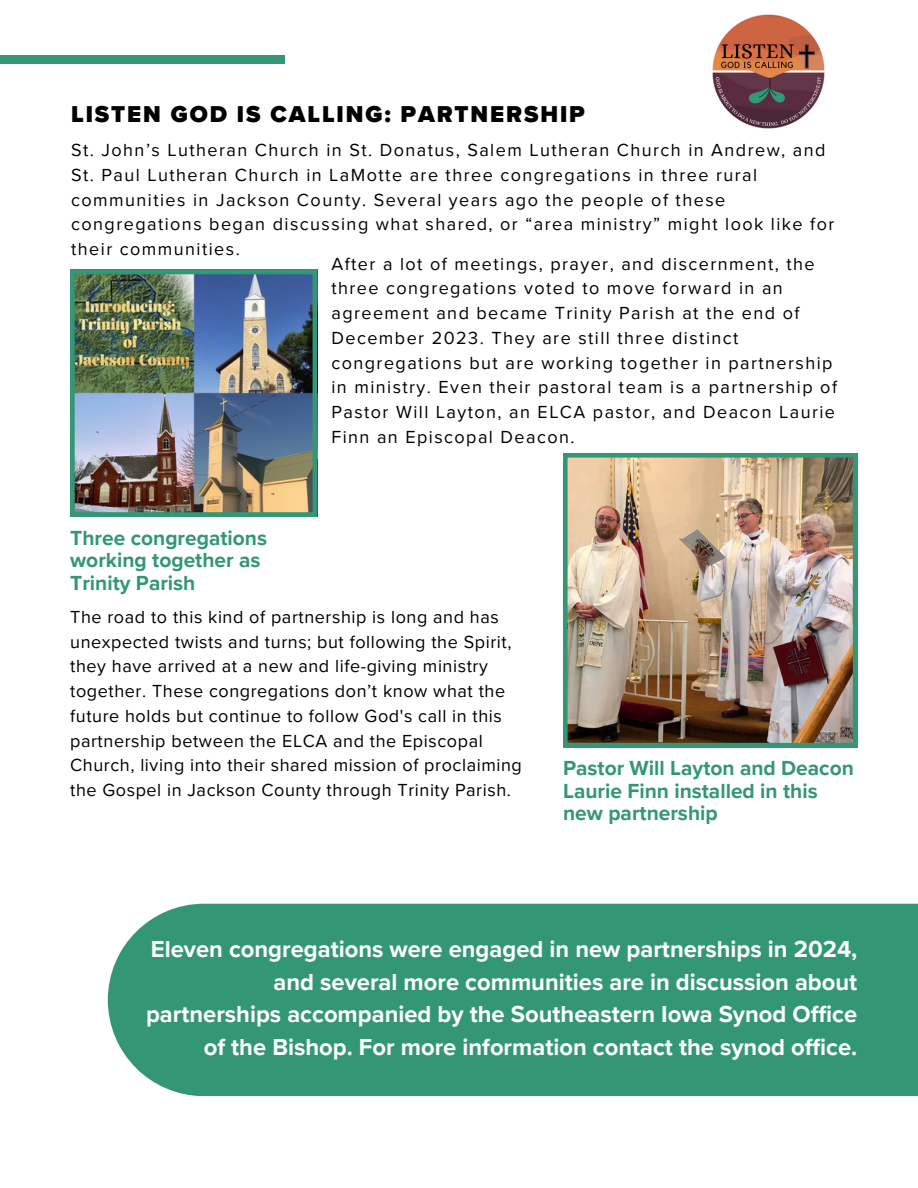
<style>
.page{position:relative;width:918px;height:1188px;background:#fff}
.page>*{position:absolute;margin:0;border:0;box-sizing:border-box;transform-origin:0 0}
.t1{font:700 23.85px/32.7px "Proxima Nova";color:#fff;text-align:right}
.t2{font:900 23.7px "Proxima Nova";letter-spacing:.08em;color:#000}
.t3{font:700 21px/22.5px "Proxima Nova";color:#339775}
.t4{font:18px/24.8px "Proxima Nova";letter-spacing:.08em;color:#000}
.t5{font:18px/24.8px "Proxima Nova";letter-spacing:.03em;color:#000}
</style>
<div class="page">
<div style="left:0;top:56px;width:285px;height:8px;background:#339775"></div>
<img style="left:712px;top:14px;width:113px;height:115px">
<img style="left:70px;top:270px;width:247px;height:246px">
<img style="left:563px;top:453px;width:294px;height:294px">
<div style="left:108px;top:904px;width:810px;height:192px;background:#339775"></div>
<p class="t2" style="left:71px;top:100px;width:515px">LISTEN GOD IS CALLING: PARTNERSHIP</p>
<p class="t4" style="left:71px;top:138px;width:765px">St. John’s Lutheran Church in St. Donatus, Salem Lutheran Church in Andrew, and St. Paul Lutheran Church in LaMotte are three congregations in three rural communities in Jackson County. Several years ago the people of these congregations began discussing what shared, or “area ministry” might look like for their communities.</p>
<p class="t4" style="left:331px;top:252px;width:507px">After a lot of meetings, prayer, and discernment, the three congregations voted to move forward in an agreement and became Trinity Parish at the end of December 2023. They are still three distinct congregations but are working together in partnership in ministry. Even their pastoral team is a partnership of Pastor Will Layton, an ELCA pastor, and Deacon Laurie Finn an Episcopal Deacon.</p>
<p class="t3" style="left:70px;top:527px;width:198px">Three congregations working together as<br>Trinity Parish</p>
<p class="t5" style="left:70px;top:605px;width:453px">The road to this kind of partnership is long and has unexpected twists and turns; but following the Spirit, they have arrived at a new and life-giving ministry together. These congregations don’t know what the future holds but continue to follow God's call in this partnership between the ELCA and the Episcopal Church, living into their shared mission of proclaiming the Gospel in Jackson County through Trinity Parish.</p>
<h3 class="t3" style="left:563px;top:758px;width:292px">Pastor Will Layton and Deacon<br>Laurie Finn installed in this new partnership</h3>
<h2 class="t1" style="left:146px;top:933px;width:713px">Eleven congregations were engaged in new partnerships in 2024, and several more communities are in discussion about partnerships accompanied by the Southeastern Iowa Synod Office of the Bishop. For more information contact the synod office.</h2>
</div>
